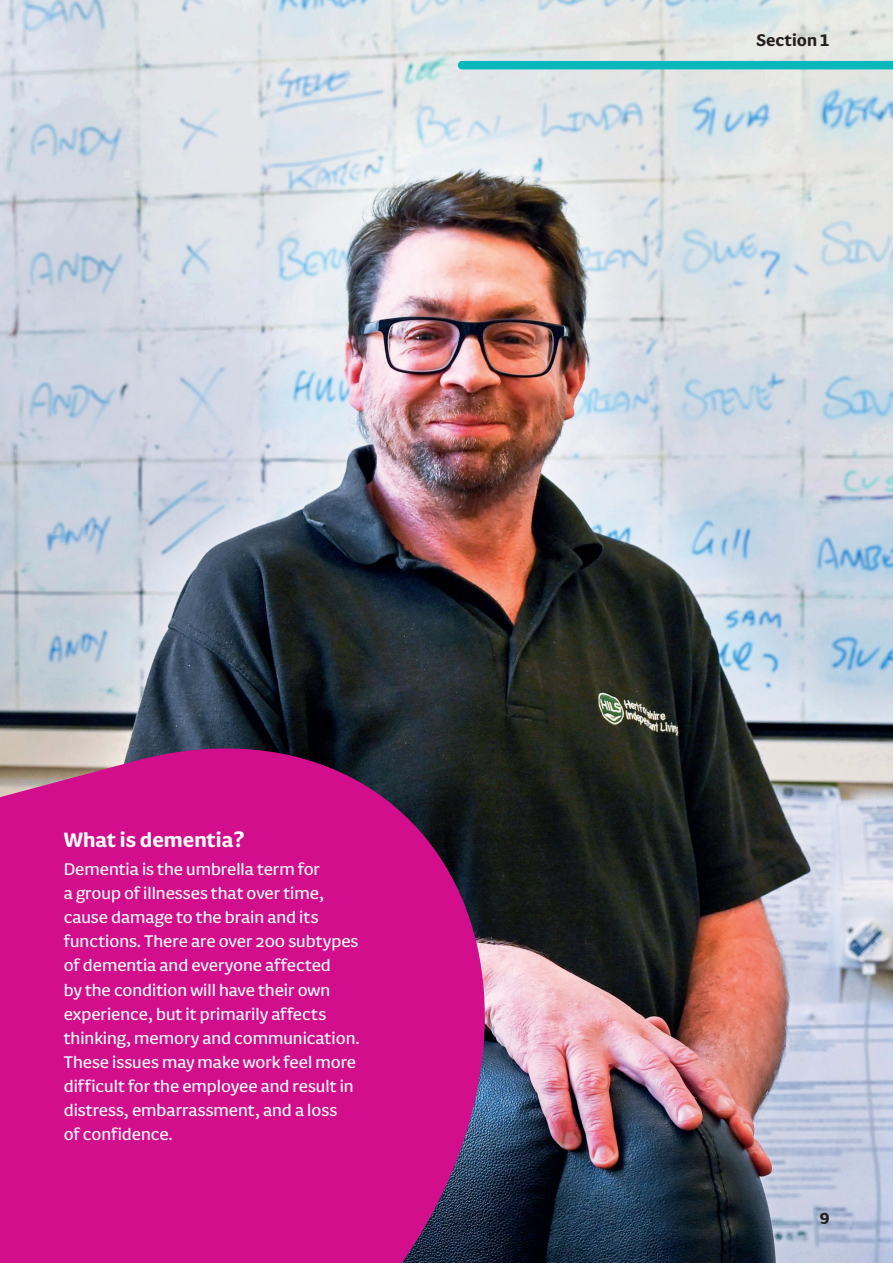
<style>
.page{position:relative;width:893px;height:1263px;background:#fff}
.page>*{position:absolute;margin:0;border:0;box-sizing:border-box;transform-origin:0 0}
.t1{font:700 24px "FS Pimlico";color:#fff}
.t2{font:19.5px/24px "FS Pimlico";color:#fff}
.t3{font:700 19.5px "FS Pimlico";color:#231f20}
</style>
<div class="page">
<img style="left:0;top:0;width:893px;height:1263px">
<svg style="left:0;top:748px;width:485px;height:515px;background:#c21385"></svg>
<div style="left:458px;top:61px;width:435px;height:8px;background:#0ab7ba"></div>
<p class="t1" style="left:64px;top:822px;width:182px">What is dementia?</p>
<p class="t2" style="left:64px;top:857px;width:297px">Dementia is the umbrella term for<br>a group of illnesses that over time, cause damage to the brain and its functions. There are over 200 subtypes of dementia and everyone affected<br>by the condition will have their own experience, but it primarily affects thinking, memory and communication.<br>These issues may make work feel more difficult for the employee and result in distress, embarrassment, and a loss<br>of confidence.</p>
<p class="t3" style="left:756px;top:25px;width:74px">Section 1</p>
<p class="t3" style="left:820px;top:1201px;width:11px">9</p>
</div>
